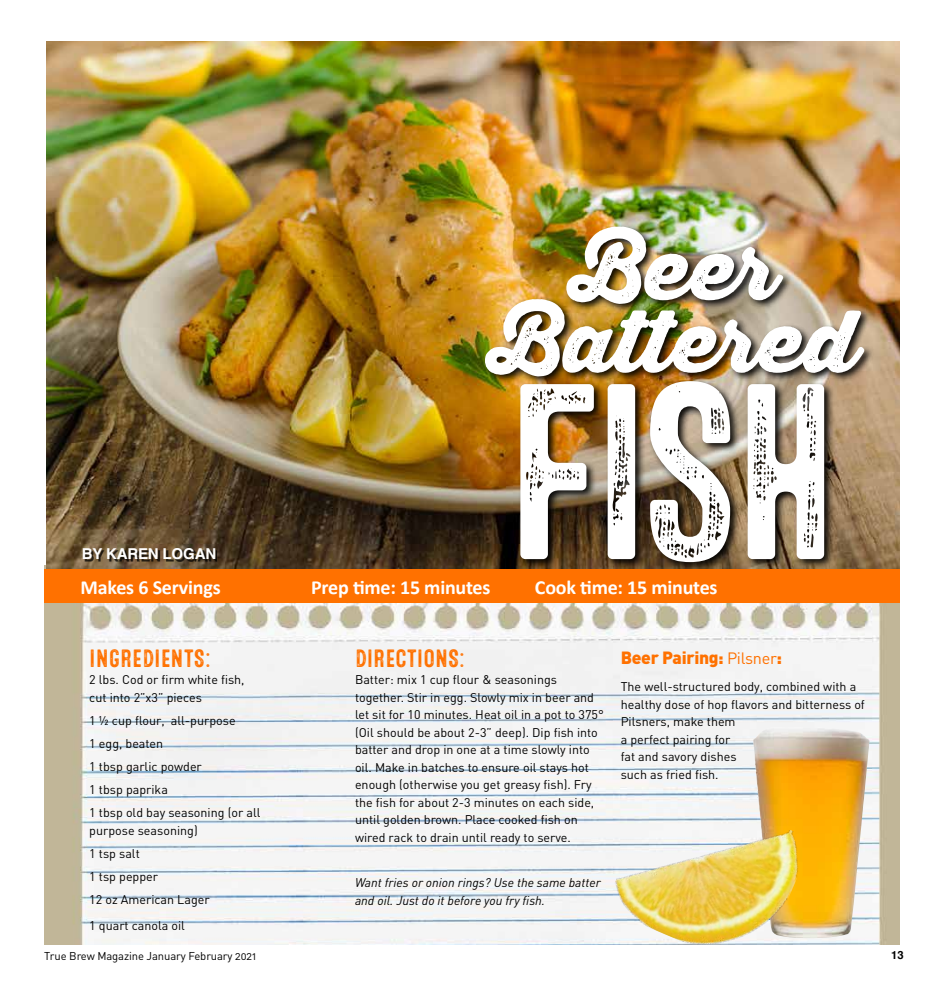
<style>
.page{position:relative;width:945px;height:990px;background:#fff}
.page>*{position:absolute;margin:0;border:0;box-sizing:border-box;transform-origin:0 0}
.t1{font:250px "Microbrew Soft Four";color:#fff}
.t2{font:85px/72.5px "Thirsty Rough Blk";color:#fff;text-align:center}
.t3{font:25px "Microbrew Soft Four";color:#ff7100}
.t4{font:700 20px "Calibri";letter-spacing:-.01em;color:#fff}
.t5{font:900 17.5px "DIN";letter-spacing:-.02em;color:#ff7100}
.t6{font:700 15px "Helvetica";letter-spacing:-.01em;color:#fff}
.t7{font:12.5px/17.5px "DIN";color:#000}
.t8{font:italic 12.5px/18.8px "DIN";color:#000}
.t9{font:11.25px "DIN Regular Alternate";letter-spacing:-.01em;color:#000}
.t10{font:700 11.25px "Helvetica";color:#000}
.s1{font-family:"DIN Regular Alternate";font-weight:400;font-size:16.25px}
</style>
<div class="page">
<img style="left:44px;top:565px;width:856px;height:379px">
<img style="left:47px;top:41px;width:853px;height:528px">
<div style="left:482px;top:224px;width:393px;height:349px;background:#000;opacity:.96"></div>
<div style="left:45px;top:569px;width:855px;height:34px;background:#ff7100"></div>
<div style="left:85px;top:550px;width:132px;height:11px;background:#000;opacity:.75"></div>
<img style="left:753px;top:727px;width:117px;height:211px">
<img style="left:604px;top:775px;width:209px;height:170px">
<p class="t6" style="left:82px;top:542px;width:136px">BY KAREN LOGAN</p>
<h2 class="t2" style="left:487px;top:231px;width:371px">Beer<br>Battered</h2>
<h1 class="t1" style="left:502px;top:331px;width:343px">Fish</h1>
<h3 class="t4" style="left:81px;top:574px;width:142px">Makes 6 Servings</h3>
<h3 class="t4" style="left:311px;top:574px;width:181px">Prep time: 15 minutes</h3>
<h3 class="t4" style="left:535px;top:574px;width:184px">Cook time: 15 minutes</h3>
<h3 class="t3" style="left:89px;top:644px;width:123px">INGREDIENTS:</h3>
<p class="t7" style="left:89px;top:671px;width:157px">2 lbs. Cod or firm white fish, cut into 2”x3” pieces</p>
<p class="t7" style="left:89px;top:708px;width:173px;line-height:23.1px">1 ½ cup flour, all-purpose<br>1 egg, beaten<br>1 tbsp garlic powder<br>1 tbsp paprika<br>1 tbsp old bay seasoning (or all</p>
<p class="t7" style="left:89px;top:818px;width:122px;line-height:23.1px">purpose seasoning)<br>1 tsp salt<br>1 tsp pepper<br>12 oz American Lager</p>
<p class="t7" style="left:89px;top:916px;width:97px">1 quart canola oil</p>
<h3 class="t3" style="left:355px;top:644px;width:111px">DIRECTIONS:</h3>
<p class="t7" style="left:355px;top:671px;width:250px">Batter: mix 1 cup flour &amp; seasonings together. Stir in egg. Slowly mix in beer and let sit for 10 minutes. Heat oil in a pot to 375° (Oil should be about 2-3” deep). Dip fish into batter and drop in one at a time slowly into oil. Make in batches to ensure oil stays hot enough (otherwise you get greasy fish). Fry the fish for about 2-3 minutes on each side, until golden brown. Place cooked fish on wired rack to drain until ready to serve.</p>
<p class="t8" style="left:355px;top:872px;width:247px">Want fries or onion rings? Use the same batter and oil. Just do it before you fry fish.</p>
<h3 class="t5" style="left:621px;top:646px;width:163px">Beer Pairing: <span class="s1">Pilsner</span>:</h3>
<p class="t7" style="left:621px;top:678px;width:246px">The well-structured body, combined with a healthy dose of hop flavors and bitterness of<br>Pilsners, make them<br>a perfect pairing for<br>fat and savory dishes<br>such as fried fish.</p>
<p class="t9" style="left:44px;top:948px;width:214px">True Brew Magazine January February 2021</p>
<p class="t10" style="left:891px;top:946px;width:14px">13</p>
</div>
